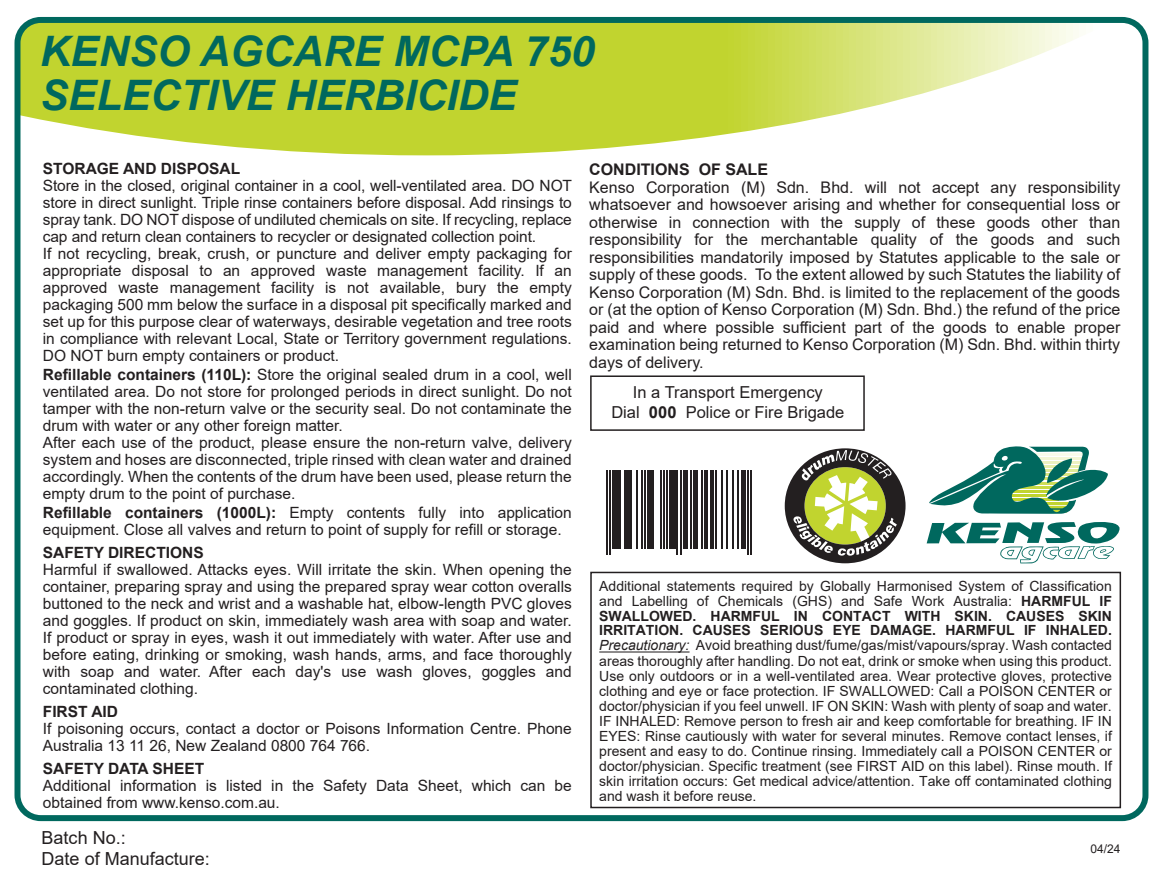
<style>
.page{position:relative;width:1163px;height:879px;background:#fff}
.page>*{position:absolute;margin:0;border:0;box-sizing:border-box;transform-origin:0 0}
.t1{font:italic 700 42px/44px "Arial";color:#00685e}
.t2{font:18px/21.6px "Arial";color:#231f20}
.t3{font:16.4px/19.8px "Arial";color:#231f20;text-align:center}
.t4{font:16px/17.6px "Arial";color:#231f20;text-align:justify}
.t5{font:700 16px "Arial";color:#231f20}
.t6{font:15.6px/17px "Arial";color:#231f20}
.t7{font:700 15.6px "Arial";color:#231f20}
.t8{font:14px/15px "Arial";color:#231f20;text-align:justify}
.t9{font:12px "Arial";color:#231f20}
.s1{font-weight:700}
.s2{font-style:italic}
</style>
<div class="page">
<svg style="left:21px;top:24px;width:1058px;height:131px"></svg>
<div style="left:14px;top:17px;width:1134px;height:804px;border:6px solid #00685e;border-radius:23px"></div>
<div style="left:590px;top:375px;width:274px;height:56px;background:#fff;border:2px solid #231f20"></div>
<svg style="left:926px;top:522px;width:193px;height:41px"></svg>
<svg style="left:929px;top:446px;width:178px;height:68px"></svg>
<svg style="left:784px;top:448px;width:121px;height:115px"></svg>
<hr style="left:605px;top:470px;width:2px;height:84px;background:#231f20">
<hr style="left:608px;top:470px;width:2px;height:84px;background:#231f20">
<div style="left:612px;top:470px;width:6px;height:79px;background:#231f20"></div>
<hr style="left:619px;top:470px;width:2px;height:79px;background:#231f20">
<hr style="left:624px;top:470px;width:3px;height:79px;background:#231f20">
<hr style="left:628px;top:470px;width:4px;height:79px;background:#231f20">
<hr style="left:636px;top:470px;width:2px;height:79px;background:#231f20">
<hr style="left:641px;top:470px;width:1px;height:79px;background:#231f20">
<hr style="left:644px;top:470px;width:1px;height:79px;background:#231f20">
<div style="left:647px;top:470px;width:6px;height:79px;background:#231f20"></div>
<hr style="left:659px;top:470px;width:2px;height:79px;background:#231f20">
<hr style="left:662px;top:470px;width:2px;height:79px;background:#231f20">
<hr style="left:665px;top:470px;width:2px;height:79px;background:#231f20">
<div style="left:669px;top:470px;width:6px;height:79px;background:#231f20"></div>
<hr style="left:676px;top:470px;width:2px;height:84px;background:#231f20">
<hr style="left:679px;top:470px;width:2px;height:84px;background:#231f20">
<div style="left:682px;top:470px;width:5px;height:79px;background:#231f20"></div>
<hr style="left:690px;top:470px;width:2px;height:79px;background:#231f20">
<div style="left:693px;top:470px;width:5px;height:79px;background:#231f20"></div>
<hr style="left:701px;top:470px;width:1px;height:79px;background:#231f20">
<hr style="left:704px;top:470px;width:3px;height:79px;background:#231f20">
<hr style="left:710px;top:470px;width:3px;height:79px;background:#231f20">
<hr style="left:715px;top:470px;width:1px;height:79px;background:#231f20">
<hr style="left:721px;top:470px;width:1px;height:79px;background:#231f20">
<hr style="left:726px;top:470px;width:1px;height:79px;background:#231f20">
<hr style="left:732px;top:470px;width:1px;height:79px;background:#231f20">
<hr style="left:736px;top:470px;width:2px;height:79px;background:#231f20">
<div style="left:741px;top:470px;width:5px;height:79px;background:#231f20"></div>
<hr style="left:747px;top:470px;width:2px;height:84px;background:#231f20">
<hr style="left:750px;top:470px;width:2px;height:84px;background:#231f20">
<hr style="left:599px;top:651px;width:90px;height:1px;background:#231f20">
<div style="left:590px;top:572px;width:530px;height:236px;border:2px solid #231f20"></div>
<h1 class="t1" style="left:40px;top:31px;width:555px">KENSO AGCARE MCPA 750<br>SELECTIVE HERBICIDE</h1>
<p class="t7" style="left:43px;top:157px;width:199px">STORAGE AND DISPOSAL</p>
<p class="t6" style="left:43px;top:177px;width:530px">Store in the closed, original container in a cool, well-ventilated area. DO NOT store in direct sunlight. Triple rinse containers before disposal. Add rinsings to spray tank. DO NOT dispose of undiluted chemicals on site. If recycling, replace cap and return clean containers to recycler or designated collection point.<br>If not recycling, break, crush, or puncture and deliver empty packaging for appropriate disposal to an approved waste management facility. If an approved waste management facility is not available, bury the empty packaging 500 mm below the surface in a disposal pit specifically marked and set up for this purpose clear of waterways, desirable vegetation and tree roots in compliance with relevant Local, State or Territory government regulations.<br>DO NOT burn empty containers or product.</p>
<p class="t6" style="left:43px;top:366px;width:530px"><span class="s1">Refillable containers (110L):</span> Store the original sealed drum in a cool, well ventilated area. Do not store for prolonged periods in direct sunlight. Do not tamper with the non-return valve or the security seal. Do not contaminate the drum with water or any other foreign matter.<br>After each use of the product, please ensure the non-return valve, delivery system and hoses are disconnected, triple rinsed with clean water and drained accordingly. When the contents of the drum have been used, please return the empty drum to the point of purchase.</p>
<p class="t6" style="left:43px;top:504px;width:530px"><span class="s1">Refillable containers (1000L):</span> Empty contents fully into application equipment. Close all valves and return to point of supply for refill or storage.</p>
<p class="t7" style="left:43px;top:541px;width:162px">SAFETY DIRECTIONS</p>
<p class="t6" style="left:43px;top:561px;width:530px;text-align:justify">Harmful if swallowed. Attacks eyes. Will irritate the skin. When opening the container, preparing spray and using the prepared spray wear cotton overalls buttoned to the neck and wrist and a washable hat, elbow-length PVC gloves and goggles. If product on skin, immediately wash area with soap and water.<br>If product or spray in eyes, wash it out immediately with water. After use and before eating, drinking or smoking, wash hands, arms, and face thoroughly with soap and water. After each day's use wash gloves, goggles and contaminated clothing.</p>
<p class="t7" style="left:43px;top:700px;width:77px">FIRST AID</p>
<p class="t6" style="left:43px;top:720px;width:530px">If poisoning occurs, contact a doctor or Poisons Information Centre. Phone<br>Australia 13 11 26, New Zealand 0800 764 766.</p>
<p class="t7" style="left:43px;top:757px;width:163px">SAFETY DATA SHEET</p>
<p class="t6" style="left:43px;top:777px;width:530px">Additional information is listed in the Safety Data Sheet, which can be obtained from www.kenso.com.au.</p>
<p class="t2" style="left:42px;top:826px;width:170px">Batch No.:<br>Date of Manufacture:</p>
<p class="t5" style="left:589px;top:158px;width:180px">CONDITIONS OF SALE</p>
<p class="t4" style="left:589px;top:178px;width:532px">Kenso Corporation (M) Sdn. Bhd. will not accept any responsibility whatsoever and howsoever arising and whether for consequential loss or otherwise in connection with the supply of these goods other than responsibility for the merchantable quality of the goods and such responsibilities mandatorily imposed by Statutes applicable to the sale or supply of these goods. To the extent allowed by such Statutes the liability of Kenso Corporation (M) Sdn. Bhd. is limited to the replacement of the goods or (at the option of Kenso Corporation (M) Sdn. Bhd.) the refund of the price paid and where possible sufficient part of the goods to enable proper examination being returned to Kenso Corporation (M) Sdn. Bhd. within thirty days of delivery.</p>
<p class="t3" style="left:611px;top:382px;width:234px">In a Transport Emergency<br>Dial <span class="s1">000</span> Police or Fire Brigade</p>
<p class="t8" style="left:599px;top:578px;width:514px">Additional statements required by Globally Harmonised System of Classification and Labelling of Chemicals (GHS) and Safe Work Australia: <span class="s1">HARMFUL IF SWALLOWED. HARMFUL IN CONTACT WITH SKIN. CAUSES SKIN IRRITATION. CAUSES SERIOUS EYE DAMAGE. HARMFUL IF INHALED.<br></span><span class="s2">Precautionary:</span> Avoid breathing dust/fume/gas/mist/vapours/spray. Wash contacted areas thoroughly after handling. Do not eat, drink or smoke when using this product.<br>Use only outdoors or in a well-ventilated area. Wear protective gloves, protective clothing and eye or face protection. IF SWALLOWED: Call a POISON CENTER or doctor/physician if you feel unwell. IF ON SKIN: Wash with plenty of soap and water.<br>IF INHALED: Remove person to fresh air and keep comfortable for breathing. IF IN EYES: Rinse cautiously with water for several minutes. Remove contact lenses, if present and easy to do. Continue rinsing. Immediately call a POISON CENTER or doctor/physician. Specific treatment (see FIRST AID on this label). Rinse mouth. If skin irritation occurs: Get medical advice/attention. Take off contaminated clothing and wash it before reuse.</p>
<p class="t9" style="left:1090px;top:840px;width:32px">04/24</p>
</div>
